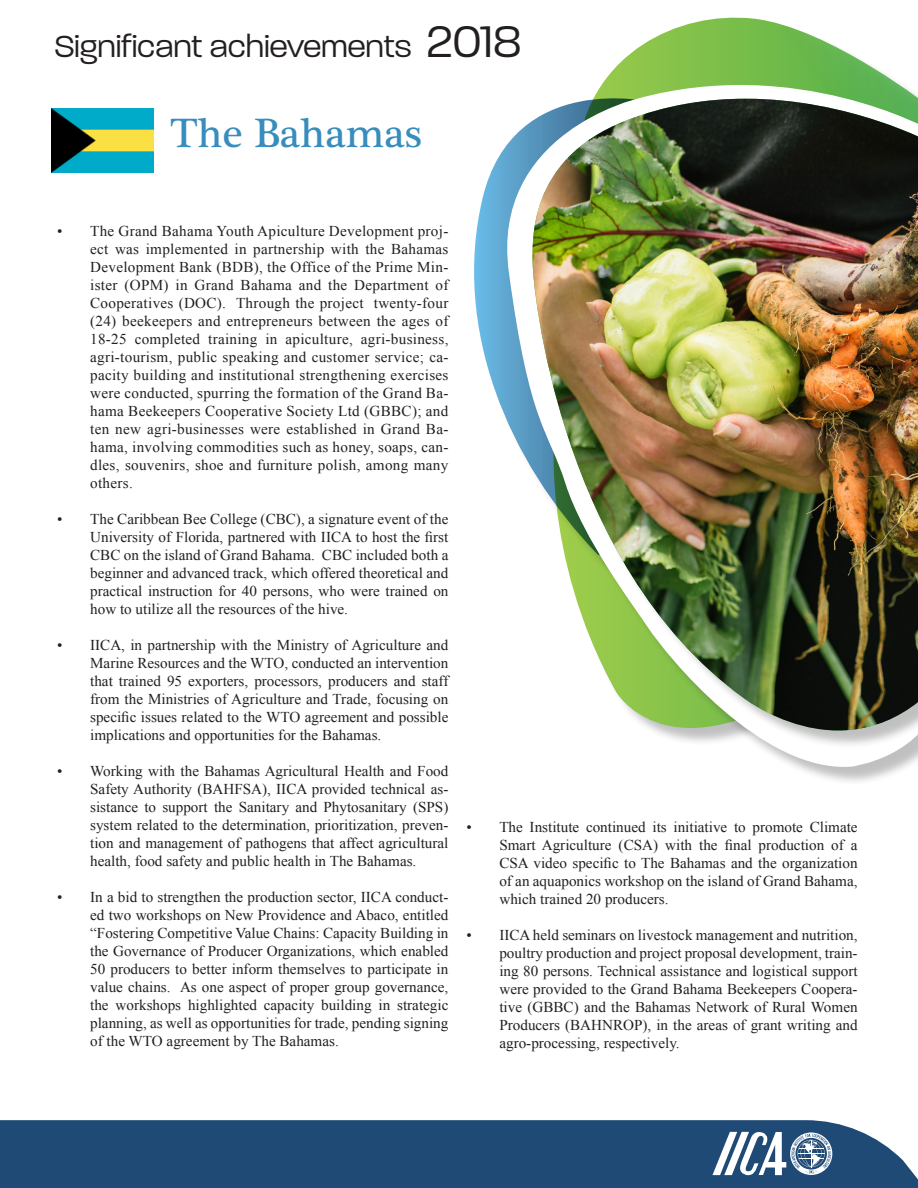
<style>
.page{position:relative;width:918px;height:1188px;background:#fff}
.page>*{position:absolute;margin:0;border:0;box-sizing:border-box;transform-origin:0 0}
.t1{font:300 48px "Paralucent";color:#231f20}
.t2{font:42px "Plantagenet Cherokee";color:#378dbd}
.t3{font:300 33px "Paralucent";color:#231f20}
.t4{font:15px/18px "Times New Roman";color:#231f20;text-align:justify}
</style>
<div class="page">
<svg style="left:474px;top:175px;width:16px;height:200px"></svg>
<svg style="left:629px;top:17px;width:222px;height:38px"></svg>
<svg style="left:490px;top:55px;width:370px;height:405px"></svg>
<svg style="left:527px;top:60px;width:391px;height:714px"></svg>
<img style="left:531px;top:99px;width:387px;height:633px">
<div style="left:0;top:1120px;width:918px;height:68px;background:#1e4a75"></div>
<img style="left:51px;top:108px;width:103px;height:65px">
<svg style="left:712px;top:1129px;width:120px;height:47px"></svg>
<p class="t3" style="left:54px;top:27px;width:359px">Significant achievements</p>
<p class="t1" style="left:427px;top:14px;width:97px">2018</p>
<p class="t2" style="left:171px;top:109px;width:253px">The Bahamas</p>
<p class="t4" style="left:90px;top:222px;width:360px;text-indent:-33px">• The Grand Bahama Youth Apiculture Development proj&shy;ect was implemented in partnership with the Bahamas Development Bank (BDB), the Office of the Prime Min&shy;ister (OPM) in Grand Bahama and the Department of Cooperatives (DOC). Through the project twenty-four (24) beekeepers and entrepreneurs between the ages of 18-25 completed training in apiculture, agri-business, agri-tourism, public speaking and customer service; ca&shy;pacity building and institutional strengthening exercises were conducted, spurring the formation of the Grand Ba&shy;hama Beekeepers Cooperative Society Ltd (GBBC); and ten new agri-businesses were established in Grand Ba&shy;hama, involving commodities such as honey, soaps, can&shy;dles, souvenirs, shoe and furniture polish, among many others.</p>
<p class="t4" style="left:90px;top:510px;width:360px;text-indent:-33px">• The Caribbean Bee College (CBC), a signature event of the University of Florida, partnered with IICA to host the first CBC on the island of Grand Bahama. CBC included both a beginner and advanced track, which offered theoretical and practical instruction for 40 persons, who were trained on how to utilize all the resources of the hive.</p>
<p class="t4" style="left:90px;top:636px;width:360px;text-indent:-33px">• IICA, in partnership with the Ministry of Agriculture and Marine Resources and the WTO, conducted an intervention that trained 95 exporters, processors, producers and staff from the Ministries of Agriculture and Trade, focusing on specific issues related to the WTO agreement and possible implications and opportunities for the Bahamas.</p>
<p class="t4" style="left:90px;top:762px;width:360px;text-indent:-33px">• Working with the Bahamas Agricultural Health and Food Safety Authority (BAHFSA), IICA provided technical as&shy;sistance to support the Sanitary and Phytosanitary (SPS) system related to the determination, prioritization, preven&shy;tion and management of pathogens that affect agricultural health, food safety and public health in The Bahamas.</p>
<p class="t4" style="left:90px;top:888px;width:360px;text-indent:-33px">• In a bid to strengthen the production sector, IICA conduct&shy;ed two workshops on New Providence and Abaco, entitled “Fostering Competitive Value Chains: Capacity Building in the Governance of Producer Organizations, which enabled 50 producers to better inform themselves to participate in value chains. As one aspect of proper group governance, the workshops highlighted capacity building in strategic planning, as well as opportunities for trade, pending signing of the WTO agreement by The Bahamas.</p>
<p class="t4" style="left:499px;top:818px;width:360px;text-indent:-33px">• The Institute continued its initiative to promote Climate Smart Agriculture (CSA) with the final production of a CSA video specific to The Bahamas and the organization of an aquaponics workshop on the island of Grand Bahama, which trained 20 producers.</p>
<p class="t4" style="left:499px;top:926px;width:360px;text-indent:-33px">• IICA held seminars on livestock management and nutrition, poultry production and project proposal development, train&shy;ing 80 persons. Technical assistance and logistical support were provided to the Grand Bahama Beekeepers Coopera&shy;tive (GBBC) and the Bahamas Network of Rural Women Producers (BAHNROP), in the areas of grant writing and agro-processing, respectively.</p>
</div>
